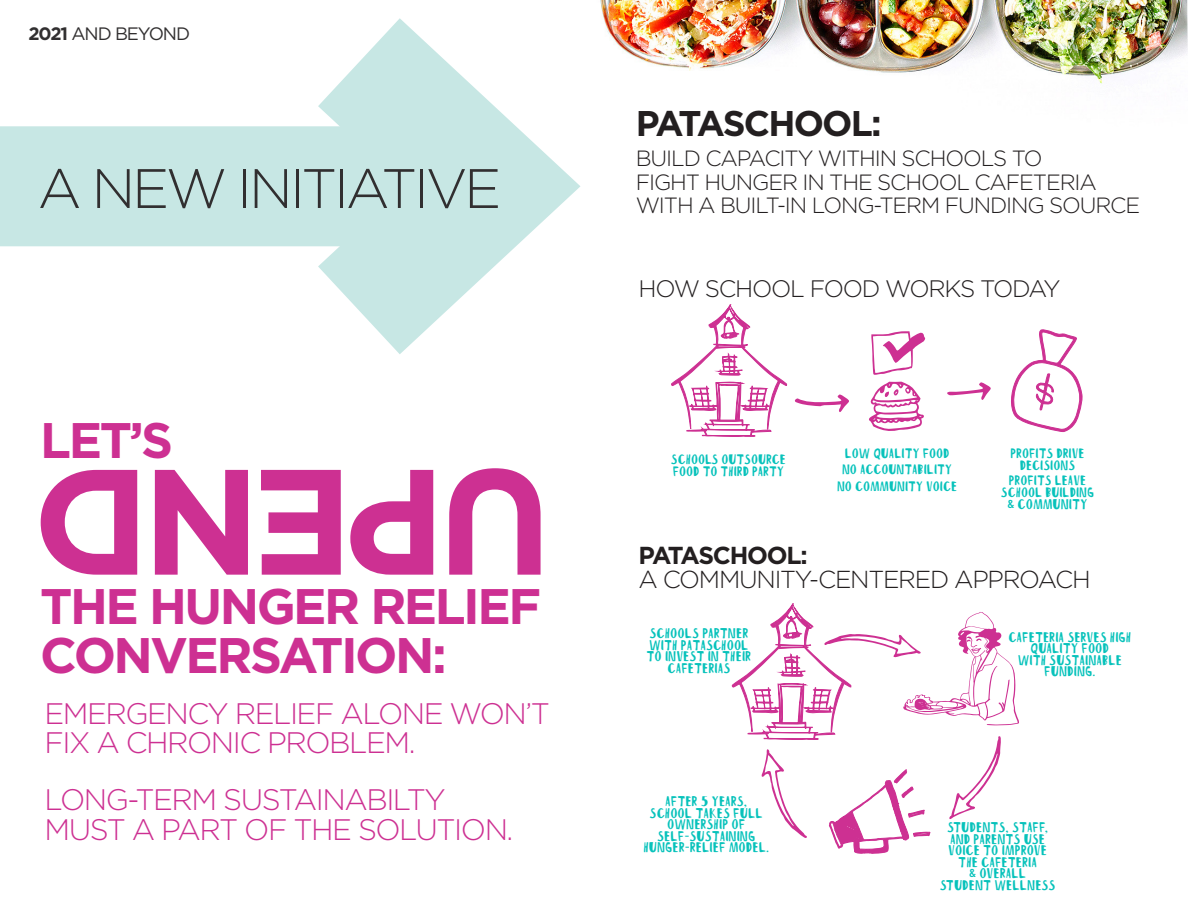
<style>
.page{position:relative;width:1188px;height:918px;background:#fff}
.page>*{position:absolute;margin:0;border:0;box-sizing:border-box;transform-origin:0 0}
.t1{font:700 149.7px "Gotham";letter-spacing:-.05em;color:#cd3092}
.H2_Regular{font:300 55.5px "Gotham";letter-spacing:-.06em;color:#312f30}
.t2{font:700 49.95px "Gotham";letter-spacing:-.05em;color:#cd3092}
.t3{font:700 35.7px "Gotham";letter-spacing:-.05em;color:#231f20}
.t4{font:300 29.7px/29.7px "Gotham";letter-spacing:-.05em;color:#cd3092}
.t5{font:300 24.6px/24px "Gotham";letter-spacing:-.05em;color:#231f20}
.t6{font:300 23.85px "Gotham";letter-spacing:-.05em;color:#231f20}
.t7{font:300 22.05px "Gotham";letter-spacing:-.05em;color:#231f20}
.H2_Regular-2{font:18px "Gotham";letter-spacing:-.06em;color:#312f30}
.t8{font:12.6px/11.6px "The Patachou Foundation Updat";color:#07c2bb;text-align:center}
.t9{font:12.3px/12.3px "The Patachou Foundation Updat";color:#07c2bb;text-align:center}
.s1{font-weight:700}
.s2{font-family:"DIN Condensed";font-weight:700}
.s3{font-family:"Gotham"}
</style>
<div class="page">
<img style="left:669px;top:0;width:519px;height:84px">
<div style="left:0;top:126px;width:492px;height:120px;background:#c7e7e4"></div>
<svg style="left:189px;top:0;width:480px;height:354px"></svg>
<svg style="left:1011px;top:330px;width:72px;height:102px"></svg>
<svg style="left:947px;top:382px;width:44px;height:18px"></svg>
<svg style="left:671px;top:304px;width:178px;height:133px"></svg>
<svg style="left:871px;top:331px;width:54px;height:44px"></svg>
<svg style="left:869px;top:382px;width:55px;height:49px"></svg>
<svg style="left:731px;top:603px;width:288px;height:251px"></svg>
<p class="H2_Regular-2" style="left:28px;top:22px;width:163px"><span class="s1">2021</span> AND BEYOND</p>
<p class="H2_Regular" style="left:38px;top:153px;width:465px">A NEW INITIATIVE</p>
<p class="t2" style="left:40px;top:407px;width:134px">LET’S</p>
<p class="t1" style="left:551px;top:622px;width:520px;rotate:-180deg">UPEND</p>
<p class="t2" style="left:40px;top:573px;width:502px">THE HUNGER RELIEF</p>
<p class="t2" style="left:40px;top:623px;width:408px">CONVERSATION:</p>
<p class="t4" style="left:44px;top:698px;width:507px">EMERGENCY RELIEF ALONE WON’T<br>FIX A CHRONIC PROBLEM.</p>
<p class="t4" style="left:44px;top:784px;width:471px">LONG-TERM SUSTAINABILTY<br>MUST A PART OF THE SOLUTION.</p>
<p class="t3" style="left:636px;top:100px;width:247px">PATASCHOOL:</p>
<p class="t7" style="left:636px;top:145px;width:408px">BUILD CAPACITY WITHIN SCHOOLS TO</p>
<p class="t7" style="left:636px;top:168px;width:463px">FIGHT HUNGER IN THE SCHOOL CAFETERIA</p>
<p class="t7" style="left:636px;top:191px;width:506px">WITH A BUILT-IN LONG-TERM FUNDING SOURCE</p>
<p class="t6" style="left:639px;top:273px;width:424px">HOW SCHOOL FOOD WORKS TODAY</p>
<p class="t9" style="left:671px;top:454px;width:117px;text-align:left">SCHOOLS OUTSOURCE<br>FOOD TO THIRD PARTY</p>
<p class="t9" style="left:845px;top:448px;width:106px">LOW QUALITY FOOD</p>
<p class="t9" style="left:842px;top:464px;width:112px">NO ACCOUNTABILITY</p>
<p class="t9" style="left:837px;top:480px;width:122px">NO COMMUNITY VOICE</p>
<p class="t9" style="left:1011px;top:448px;width:75px">PROFITS DRIVE<br>DECISIONS</p>
<p class="t9" style="left:1001px;top:475px;width:95px">PROFITS LEAVE<br>SCHOOL BUILDING</p>
<p class="t8" style="left:1007px;top:499px;width:82px"><span class="s2">&amp;</span> COMMUNITY</p>
<p class="t5" style="left:639px;top:543px;width:454px"><span class="s1">PATASCHOOL:<br></span>A COMMUNITY-CENTERED APPROACH</p>
<p class="t8" style="left:647px;top:628px;width:106px">SCHOOLS PARTNER<br>WITH PATASCHOOL<br>TO INVEST IN THEIR<br>CAFETERIAS</p>
<p class="t8" style="left:643px;top:796px;width:127px">AFTER 5 YEARS,<br>SCHOOL TAKES FULL<br>OWNERSHIP OF<br>SELF<span class="s3">-</span>SUSTAINING<br>HUNGER<span class="s3">-</span>RELIEF MODEL.</p>
<p class="t8" style="left:1008px;top:632px;width:124px">CAFETERIA SERVES HIGH<br>QUALITY FOOD<br>WITH SUSTAINABLE<br>FUNDING.</p>
<p class="t8" style="left:940px;top:822px;width:110px">STUDENTS, STAFF,<br>AND PARENTS USE<br>VOICE TO IMPROVE<br>THE CAFETERIA<br><span class="s2">&amp;</span> OVERALL<br>STUDENT WELLNESS</p>
</div>
